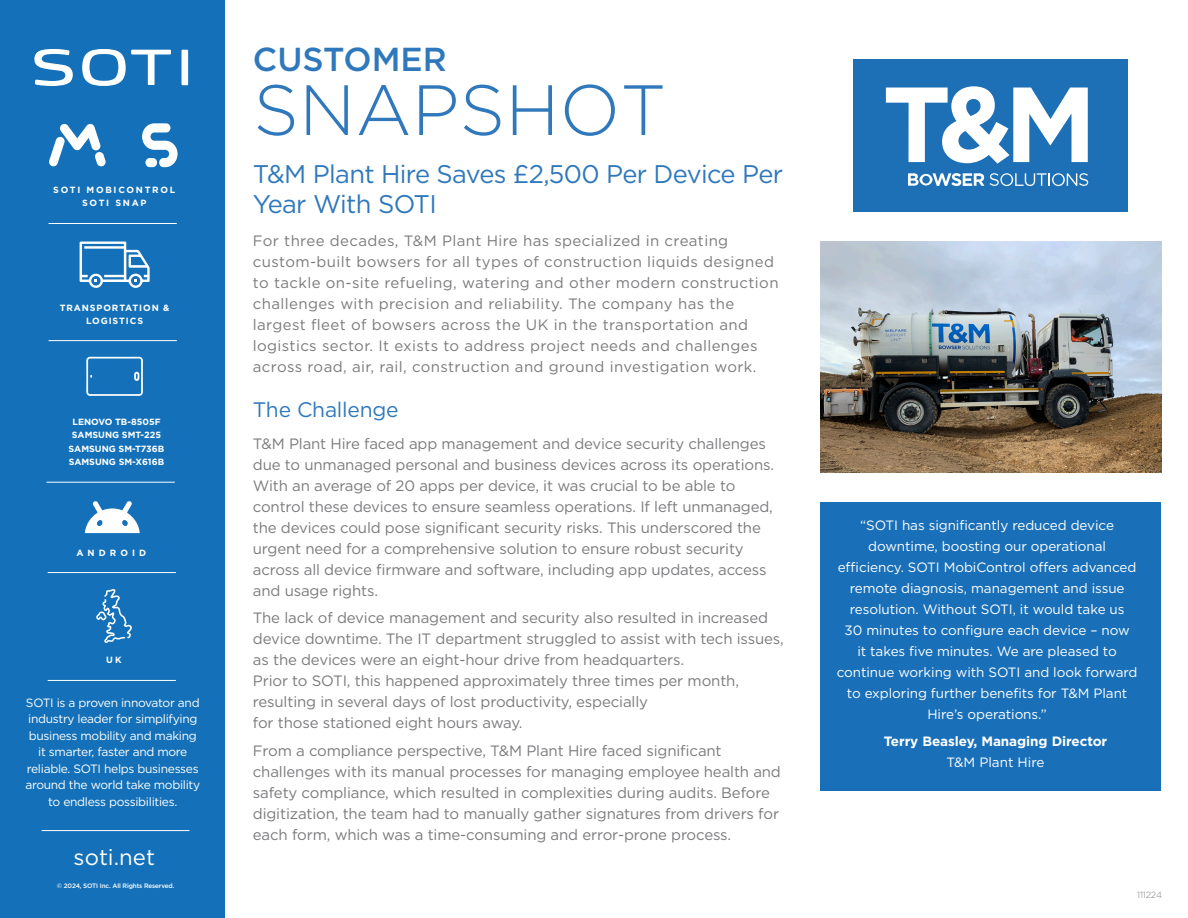
<style>
.page{position:relative;width:1188px;height:918px;background:#fff}
.page>*{position:absolute;margin:0;border:0;box-sizing:border-box;transform-origin:0 0}
.t1{font:300 71.1px "Gotham";letter-spacing:.005em;color:#2f78bb}
.t2{font:500 33.15px "Gotham";color:#2f78bb}
.t3{font:25.5px/30px "Gotham";letter-spacing:-.025em;color:#2f78bb}
.t4{font:22.2px "Gotham";color:#fff}
.t5{font:21px "Gotham";letter-spacing:-.01em;color:#2f78bb}
.t6{font:15px/21px "Gotham";letter-spacing:-.01em;color:#7b7b7e}
.t7{font:15px/21px "Gotham";letter-spacing:.025em;color:#7b7b7e}
.t8{font:13.5px/21px "Gotham";letter-spacing:-.005em;color:#fff;text-align:center}
.t9{font:700 13.5px "Gotham";letter-spacing:-.005em;color:#fff}
.t10{font:12px/16.5px "Gotham";letter-spacing:-.025em;color:#fff;text-align:center}
.t11{font:700 9px/13.5px "Gotham";color:#fff}
.t12{font:700 9px "Gotham";letter-spacing:.1em;color:#fff}
.t13{font:700 9px "Gotham";letter-spacing:.19em;color:#fff}
.t14{font:700 9px "Gotham";letter-spacing:.45em;color:#fff}
.t15{font:300 9px "Gotham";letter-spacing:-.02em;color:#7e7f84}
.t16{font:700 9px "Gotham";letter-spacing:.06em;color:#fff}
.t17{font:500 6.3px "Gotham";letter-spacing:-.02em;color:#fff}
</style>
<div class="page">
<div style="left:0;top:0;width:225px;height:918px;background:#1471b9"></div>
<hr style="left:49px;top:340px;width:128px;height:1px;background:#fff">
<hr style="left:49px;top:223px;width:128px;height:1px;background:#fff">
<hr style="left:47px;top:482px;width:128px;height:1px;background:#fff">
<hr style="left:48px;top:572px;width:128px;height:1px;background:#fff">
<hr style="left:48px;top:680px;width:128px;height:1px;background:#fff">
<hr style="left:42px;top:830px;width:147px;height:1px;background:#fff">
<div style="left:821px;top:502px;width:340px;height:289px;background:#1970b9"></div>
<img style="left:821px;top:241px;width:340px;height:232px">
<div style="left:854px;top:59px;width:274px;height:153px;background:#1d70b6"></div>
<svg style="left:886px;top:86px;width:202px;height:78px"></svg>
<svg style="left:908px;top:173px;width:76px;height:13px"></svg>
<svg style="left:990px;top:173px;width:98px;height:13px"></svg>
<svg style="left:82px;top:49px;width:89px;height:37px"></svg>
<div style="left:182px;top:50px;width:6px;height:35px;background:#fff"></div>
<svg style="left:34px;top:49px;width:39px;height:37px"></svg>
<svg style="left:49px;top:124px;width:57px;height:42px"></svg>
<svg style="left:96px;top:589px;width:36px;height:54px"></svg>
<svg style="left:142px;top:123px;width:36px;height:44px"></svg>
<div style="left:145px;top:158px;width:12px;height:9px;background:#fff;border-radius:4px"></div>
<svg style="left:80px;top:242px;width:70px;height:46px"></svg>
<svg style="left:86px;top:357px;width:57px;height:39px"></svg>
<svg style="left:85px;top:501px;width:55px;height:32px"></svg>
<p class="t13" style="left:53px;top:184px;width:124px">SOTI MOBICONTROL</p>
<p class="t13" style="left:82px;top:198px;width:66px">SOTI SNAP</p>
<p class="t12" style="left:60px;top:302px;width:111px">TRANSPORTATION &amp;</p>
<p class="t12" style="left:86px;top:316px;width:59px">LOGISTICS</p>
<p class="t11" style="left:72px;top:415px;width:91px">LENOVO TB-8505F<br>SAMSUNG SMT-225</p>
<p class="t11" style="left:69px;top:442px;width:97px">SAMSUNG SM-T736B<br>SAMSUNG SM-X616B</p>
<p class="t14" style="left:76px;top:548px;width:71px">ANDROID</p>
<p class="t16" style="left:106px;top:654px;width:17px">UK</p>
<p class="t10" style="left:25px;top:694px;width:176px">SOTI is a proven innovator and industry leader for simplifying business mobility and making it smarter, faster and more reliable. SOTI helps businesses around the world take mobility to endless possibilities.</p>
<p class="t4" style="left:74px;top:843px;width:83px">soti.net</p>
<p class="t17" style="left:57px;top:882px;width:119px">© 2024, SOTI Inc. All Rights Reserved.</p>
<p class="t2" style="left:253px;top:38px;width:195px">CUSTOMER</p>
<p class="t1" style="left:253px;top:71px;width:414px">SNAPSHOT</p>
<p class="t3" style="left:253px;top:159px;width:532px">T&amp;M Plant Hire Saves £2,500 Per Device Per<br>Year With SOTI</p>
<p class="t7" style="left:253px;top:230px;width:527px">For three decades, T&amp;M Plant Hire has specialized in creating custom-built bowsers for all types of construction liquids designed to tackle on-site refueling, watering and other modern construction challenges with precision and reliability. The company has the largest fleet of bowsers across the UK in the transportation and logistics sector. It exists to address project needs and challenges across road, air, rail, construction and ground investigation work.</p>
<p class="t5" style="left:253px;top:396px;width:147px">The Challenge</p>
<p class="t6" style="left:253px;top:432px;width:523px">T&amp;M Plant Hire faced app management and device security challenges due to unmanaged personal and business devices across its operations.<br>With an average of 20 apps per device, it was crucial to be able to control these devices to ensure seamless operations. If left unmanaged, the devices could pose significant security risks. This underscored the urgent need for a comprehensive solution to ensure robust security across all device firmware and software, including app updates, access and usage rights.</p>
<p class="t6" style="left:253px;top:607px;width:533px">The lack of device management and security also resulted in increased device downtime. The IT department struggled to assist with tech issues, as the devices were an eight-hour drive from headquarters.<br>Prior to SOTI, this happened approximately three times per month, resulting in several days of lost productivity, especially<br>for those stationed eight hours away.</p>
<p class="t6" style="left:253px;top:740px;width:530px">From a compliance perspective, T&amp;M Plant Hire faced significant challenges with its manual processes for managing employee health and safety compliance, which resulted in complexities during audits. Before digitization, the team had to manually gather signatures from drivers for each form, which was a time-consuming and error-prone process.</p>
<p class="t8" style="left:837px;top:514px;width:302px">“SOTI has significantly reduced device downtime, boosting our operational efficiency. SOTI MobiControl offers advanced remote diagnosis, management and issue resolution. Without SOTI, it would take us<br>30 minutes to configure each device – now<br>it takes five minutes. We are pleased to continue working with SOTI and look forward to exploring further benefits for T&amp;M Plant Hire’s operations.”</p>
<p class="t9" style="left:884px;top:733px;width:225px">Terry Beasley, Managing Director</p>
<p class="t8" style="left:946px;top:751px;width:100px">T&amp;M Plant Hire</p>
<p class="t15" style="left:1137px;top:890px;width:26px">111224</p>
</div>
